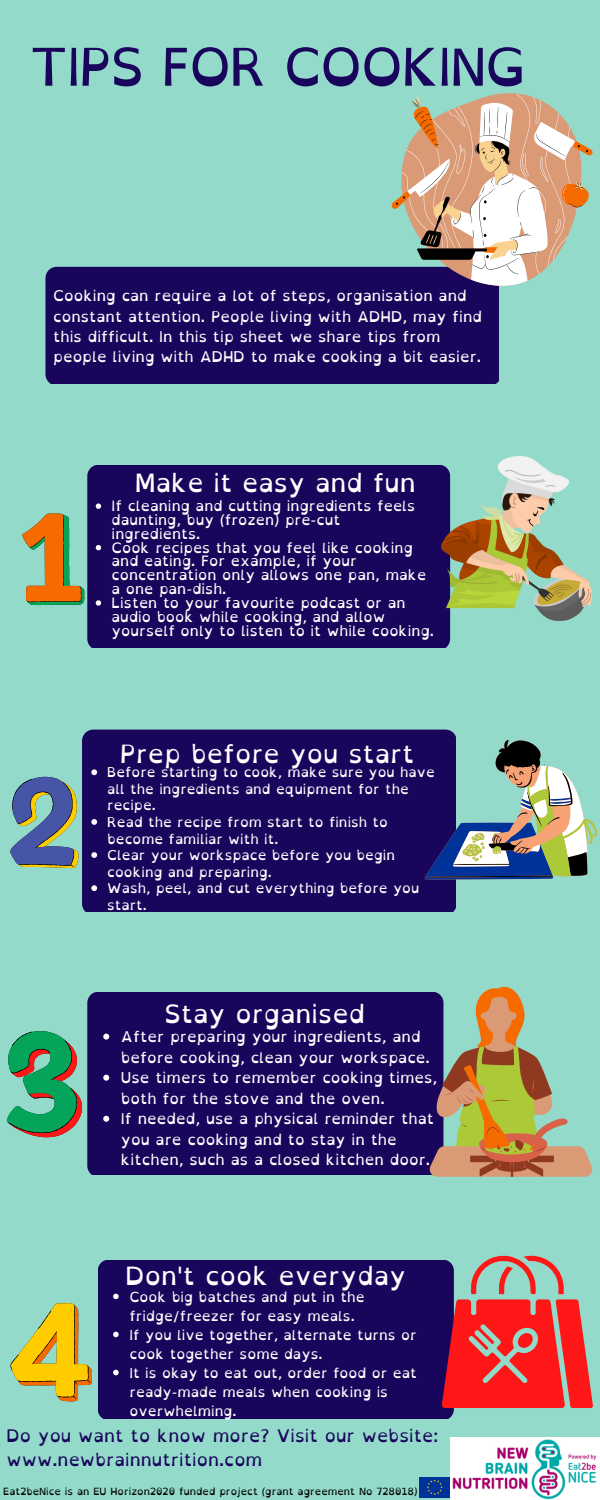
<style>
.page{position:relative;width:600px;height:1500px;background:#93dacb}
.page>*{position:absolute;margin:0;border:0;box-sizing:border-box;transform-origin:0 0}
.t1{font:52px "Open Dyslexic";letter-spacing:-.035em;color:#19055b}
.t2{font:25.2px "Open Dyslexic";color:#fff}
.t3{font:17.4px/24px "Open Dyslexic";color:#19055b}
.t4{font:14.9px/20.5px "Open Dyslexic";color:#fff}
.t5{font:14.3px/13.8px "Open Dyslexic";color:#fff}
.t6{font:13.8px/19px "Open Dyslexic";color:#fff}
.t7{font:13.6px/16.6px "Open Dyslexic";color:#fff}
.t8{font:10px "Open Dyslexic";color:#000}
</style>
<div class="page">
<div style="left:45px;top:267px;width:454px;height:117px;background:#19055b"></div>
<div style="left:87px;top:465px;width:363px;height:183px;background:#19055b"></div>
<svg style="left:22px;top:514px;width:62px;height:91px"></svg>
<div style="left:82px;top:730px;width:374px;height:182px;background:#19055b"></div>
<div style="left:87px;top:992px;width:341px;height:183px;background:#19055b"></div>
<div style="left:98px;top:1260px;width:356px;height:159px;background:#19055b"></div>
<svg style="left:10px;top:777px;width:69px;height:91px"></svg>
<svg style="left:7px;top:1031px;width:75px;height:106px"></svg>
<svg style="left:10px;top:1303px;width:82px;height:98px"></svg>
<img style="left:450px;top:1437px;width:150px;height:63px">
<div style="left:419px;top:1477px;width:31px;height:20px;background:#039"></div>
<svg style="left:427px;top:1479px;width:16px;height:16px"></svg>
<img style="left:442px;top:457px;width:150px;height:163px">
<svg style="left:425px;top:740px;width:172px;height:139px"></svg>
<svg style="left:428px;top:986px;width:165px;height:191px"></svg>
<svg style="left:442px;top:1255px;width:151px;height:153px"></svg>
<svg style="left:392px;top:93px;width:201px;height:193px"></svg>
<svg style="left:96px;top:503px;width:5px;height:6px"></svg>
<svg style="left:96px;top:545px;width:5px;height:5px"></svg>
<svg style="left:96px;top:600px;width:5px;height:6px"></svg>
<svg style="left:91px;top:769px;width:6px;height:6px"></svg>
<svg style="left:91px;top:819px;width:6px;height:6px"></svg>
<svg style="left:91px;top:852px;width:6px;height:6px"></svg>
<svg style="left:91px;top:885px;width:6px;height:6px"></svg>
<svg style="left:103px;top:1034px;width:6px;height:6px"></svg>
<svg style="left:103px;top:1075px;width:6px;height:6px"></svg>
<svg style="left:103px;top:1116px;width:6px;height:6px"></svg>
<svg style="left:113px;top:1294px;width:6px;height:5px"></svg>
<svg style="left:113px;top:1332px;width:6px;height:5px"></svg>
<svg style="left:113px;top:1370px;width:6px;height:5px"></svg>
<h1 class="t1" style="left:29px;top:21px;width:498px">TIPS FOR COOKING</h1>
<p class="t4" style="left:53px;top:285px;width:431px">Cooking can require a lot of steps, organisation and constant attention. People living with ADHD, may find this difficult. In this tip sheet we share tips from people living with ADHD to make cooking a bit easier.</p>
<h2 class="t2" style="left:135px;top:461px;width:283px">Make it easy and fun</h2>
<p class="t5" style="left:112px;top:499px;width:324px">If cleaning and cutting ingredients feels daunting, buy (frozen) pre-cut<br>ingredients.<br>Cook recipes that you feel like cooking and eating. For example, if your concentration only allows one pan, make a one pan-dish.<br>Listen to your favourite podcast or an audio book while cooking, and allow yourself only to listen to it while cooking.</p>
<h2 class="t2" style="left:120px;top:731px;width:296px">Prep before you start</h2>
<p class="t7" style="left:107px;top:764px;width:329px">Before starting to cook, make sure you have all the ingredients and equipment for the recipe.<br>Read the recipe from start to finish to become familiar with it.<br>Clear your workspace before you begin cooking and preparing.<br>Wash, peel, and cut everything before you start.</p>
<h2 class="t2" style="left:164px;top:992px;width:202px">Stay organised</h2>
<p class="t4" style="left:121px;top:1026px;width:318px">After preparing your ingredients, and before cooking, clean your workspace.<br>Use timers to remember cooking times, both for the stove and the oven.<br>If needed, use a physical reminder that you are cooking and to stay in the kitchen, such as a closed kitchen door.</p>
<h2 class="t2" style="left:126px;top:1253px;width:282px">Don't cook everyday</h2>
<p class="t6" style="left:129px;top:1287px;width:289px">Cook big batches and put in the fridge/freezer for easy meals.<br>If you live together, alternate turns or cook together some days.<br>It is okay to eat out, order food or eat ready-made meals when cooking is overwhelming.</p>
<p class="t3" style="left:7px;top:1423px;width:433px">Do you want to know more? Visit our website: www.newbrainnutrition.com</p>
<p class="t8" style="left:3px;top:1483px;width:416px">Eat2beNice is an EU Horizon2020 funded project (grant agreement No 728018)</p>
</div>
